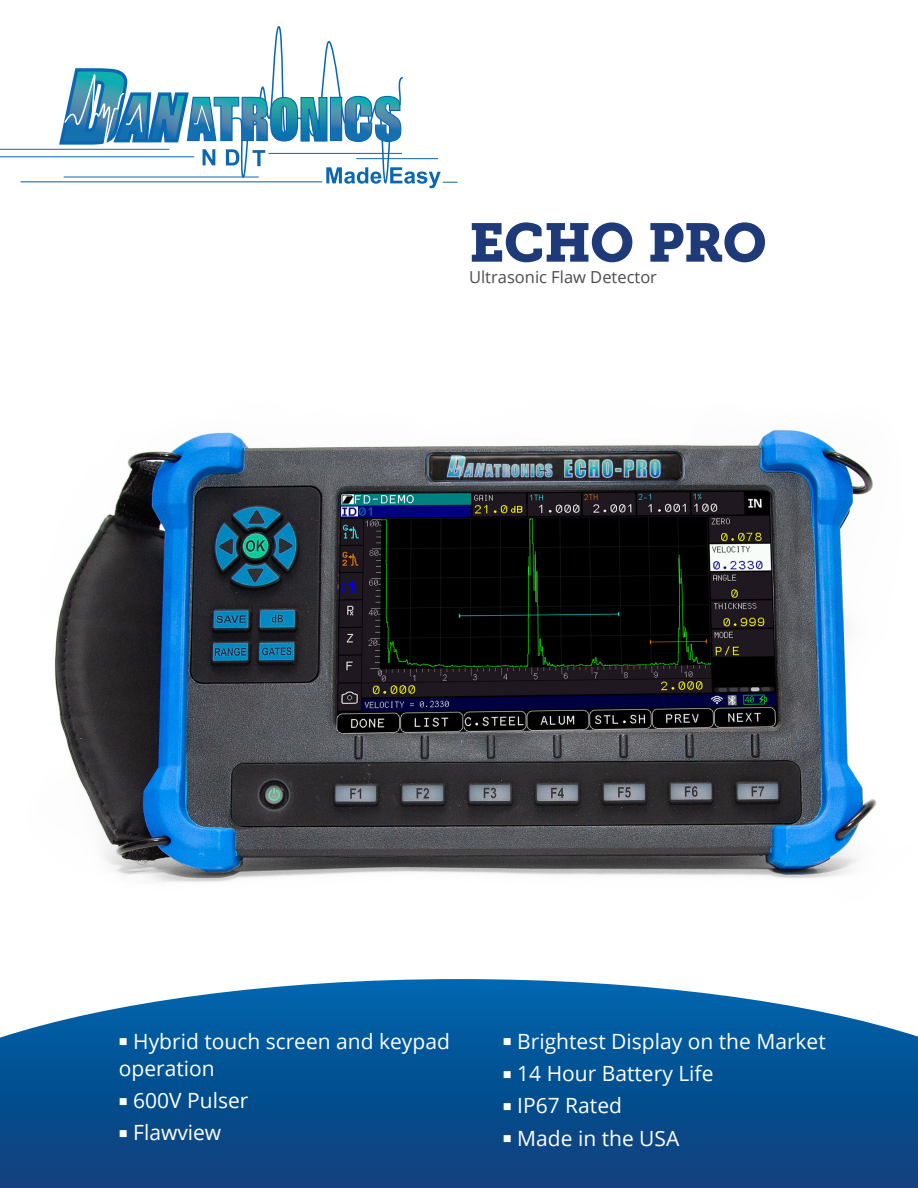
<style>
.page{position:relative;width:918px;height:1188px;background:#fff}
.page>*{position:absolute;margin:0;border:0;box-sizing:border-box;transform-origin:0 0}
.Subheads{font:54px "Museo Slab 900";letter-spacing:-.015em;color:#1f3a78}
.cover_bullets{font:21px/27px "Open Sans";color:#fff}
.body_text{font:16.5px "Open Sans";color:#4b4c4d}
</style>
<div class="page">
<img style="left:55px;top:429px;width:822px;height:453px">
<svg style="left:0;top:979px;width:918px;height:209px;background:#1b5e9a"></svg>
<hr style="left:0;top:149px;width:169px;height:1px;background:#0b68b0">
<hr style="left:0;top:156px;width:194px;height:1px;background:#0b68b0">
<hr style="left:21px;top:181px;width:301px;height:1px;background:#0b68b0">
<svg style="left:57px;top:26px;width:401px;height:162px"></svg>
<p class="Subheads" style="left:469px;top:211px;width:299px">ECHO PRO</p>
<p class="body_text" style="left:469px;top:266px;width:189px">Ultrasonic Flaw Detector</p>
<p class="cover_bullets" style="left:119px;top:1027px;width:333px">■ Hybrid touch screen and keypad operation</p>
<p class="cover_bullets" style="left:119px;top:1086px;width:131px">■ 600V Pulser</p>
<p class="cover_bullets" style="left:119px;top:1119px;width:104px">■ Flawview</p>
<p class="cover_bullets" style="left:503px;top:1027px;width:324px">■ Brightest Display on the Market</p>
<p class="cover_bullets" style="left:503px;top:1059px;width:212px">■ 14 Hour Battery Life</p>
<p class="cover_bullets" style="left:503px;top:1092px;width:121px">■ IP67 Rated</p>
<p class="cover_bullets" style="left:503px;top:1124px;width:178px">■ Made in the USA</p>
</div>
